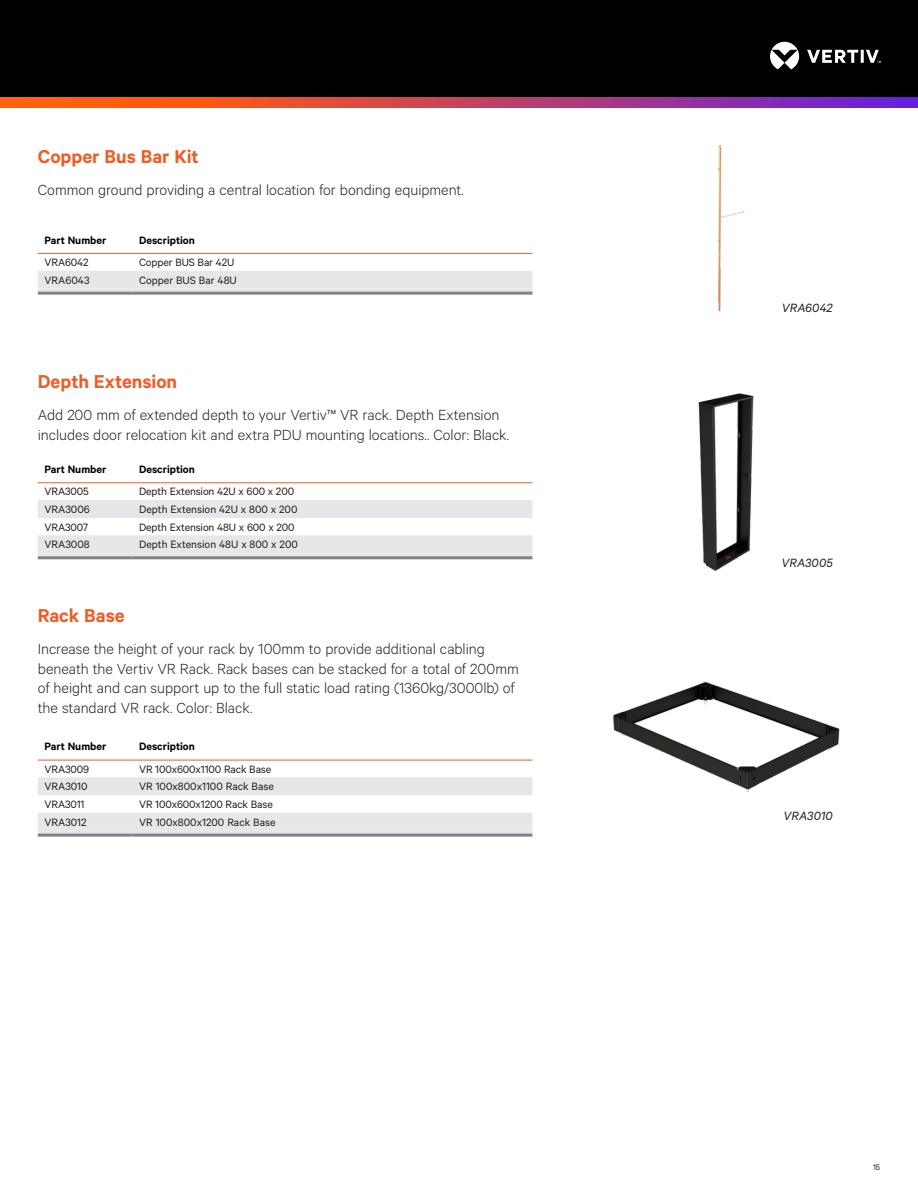
<style>
.page{position:relative;width:918px;height:1188px;background:#fff}
.page>*{position:absolute;margin:0;border:0;box-sizing:border-box;transform-origin:0 0}
.t1{font:600 21px "Calibre";color:#f15b24}
.t2{font:300 16.5px/19.8px "Calibre";color:#231f20}
.t3{font:italic 13.5px "Calibre";letter-spacing:.01em;color:#231f20}
.t4{font:12px "Calibre";letter-spacing:-.005em;color:#231f20}
.t5{font:600 12px "Calibre";color:#000}
.t6{font:9px "Calibre";color:#231f20}
</style>
<div class="page">
<div style="left:0;top:0;width:918px;height:108px;background:#000"></div>
<svg style="left:770px;top:42px;width:111px;height:27px"></svg>
<svg style="left:0;top:98px;width:918px;height:10px;background:#c14361"></svg>
<img style="left:698px;top:393px;width:56px;height:178px">
<img style="left:717px;top:145px;width:28px;height:165px">
<img style="left:613px;top:681px;width:227px;height:111px">
<svg style="left:38px;top:482px;width:494px;height:74px"></svg>
<hr style="left:38px;top:556px;width:94px;height:3px;background:#808285">
<hr style="left:132px;top:556px;width:400px;height:3px;background:#808285">
<hr style="left:38px;top:483px;width:94px;height:1px;background:#f15b24">
<hr style="left:132px;top:483px;width:400px;height:1px;background:#f15b24">
<svg style="left:38px;top:252px;width:494px;height:40px"></svg>
<hr style="left:38px;top:292px;width:94px;height:3px;background:#808285">
<hr style="left:132px;top:292px;width:400px;height:3px;background:#808285">
<hr style="left:38px;top:253px;width:94px;height:1px;background:#f15b24">
<hr style="left:132px;top:253px;width:400px;height:1px;background:#f15b24">
<svg style="left:38px;top:759px;width:494px;height:75px"></svg>
<hr style="left:38px;top:834px;width:94px;height:3px;background:#808285">
<hr style="left:132px;top:834px;width:400px;height:3px;background:#808285">
<hr style="left:38px;top:760px;width:94px;height:1px;background:#f15b24">
<hr style="left:132px;top:760px;width:400px;height:1px;background:#f15b24">
<p class="t1" style="left:38px;top:144px;width:163px">Copper Bus Bar Kit</p>
<p class="t2" style="left:38px;top:179px;width:428px">Common ground providing a central location for bonding equipment.</p>
<p class="t5" style="left:45px;top:233px;width:63px">Part Number</p>
<p class="t5" style="left:139px;top:233px;width:57px">Description</p>
<p class="t4" style="left:45px;top:255px;width:46px">VRA6042</p>
<p class="t4" style="left:139px;top:255px;width:97px">Copper BUS Bar 42U</p>
<p class="t4" style="left:45px;top:273px;width:47px">VRA6043</p>
<p class="t4" style="left:139px;top:273px;width:99px">Copper BUS Bar 48U</p>
<p class="t1" style="left:38px;top:369px;width:141px">Depth Extension</p>
<p class="t2" style="left:38px;top:404px;width:473px">Add 200 mm of extended depth to your Vertiv™ VR rack. Depth Extension includes door relocation kit and extra PDU mounting locations.. Color: Black.</p>
<p class="t5" style="left:45px;top:462px;width:63px">Part Number</p>
<p class="t5" style="left:139px;top:462px;width:57px">Description</p>
<p class="t4" style="left:45px;top:485px;width:46px">VRA3005</p>
<p class="t4" style="left:139px;top:485px;width:157px">Depth Extension 42U x 600 x 200</p>
<p class="t4" style="left:45px;top:502px;width:47px">VRA3006</p>
<p class="t4" style="left:139px;top:502px;width:160px">Depth Extension 42U x 800 x 200</p>
<p class="t4" style="left:45px;top:520px;width:45px">VRA3007</p>
<p class="t4" style="left:139px;top:520px;width:157px">Depth Extension 48U x 600 x 200</p>
<p class="t4" style="left:45px;top:538px;width:47px">VRA3008</p>
<p class="t4" style="left:139px;top:538px;width:160px">Depth Extension 48U x 800 x 200</p>
<p class="t1" style="left:38px;top:603px;width:88px">Rack Base</p>
<p class="t2" style="left:38px;top:638px;width:482px">Increase the height of your rack by 100mm to provide additional cabling beneath the Vertiv VR Rack. Rack bases can be stacked for a total of 200mm of height and can support up to the full static load rating (1360kg/3000lb) of the standard VR rack. Color: Black.</p>
<p class="t5" style="left:45px;top:740px;width:63px">Part Number</p>
<p class="t5" style="left:139px;top:740px;width:57px">Description</p>
<p class="t4" style="left:45px;top:762px;width:46px">VRA3009</p>
<p class="t4" style="left:139px;top:762px;width:134px">VR 100x600x1100 Rack Base</p>
<p class="t4" style="left:45px;top:780px;width:45px">VRA3010</p>
<p class="t4" style="left:139px;top:780px;width:136px">VR 100x800x1100 Rack Base</p>
<p class="t4" style="left:45px;top:797px;width:41px">VRA3011</p>
<p class="t4" style="left:139px;top:797px;width:135px">VR 100x600x1200 Rack Base</p>
<p class="t4" style="left:45px;top:815px;width:44px">VRA3012</p>
<p class="t4" style="left:139px;top:815px;width:138px">VR 100x800x1200 Rack Base</p>
<p class="t3" style="left:782px;top:300px;width:53px">VRA6042</p>
<p class="t3" style="left:781px;top:555px;width:53px">VRA3005</p>
<p class="t3" style="left:784px;top:808px;width:51px">VRA3010</p>
<p class="t6" style="left:873px;top:1162px;width:9px">15</p>
</div>
